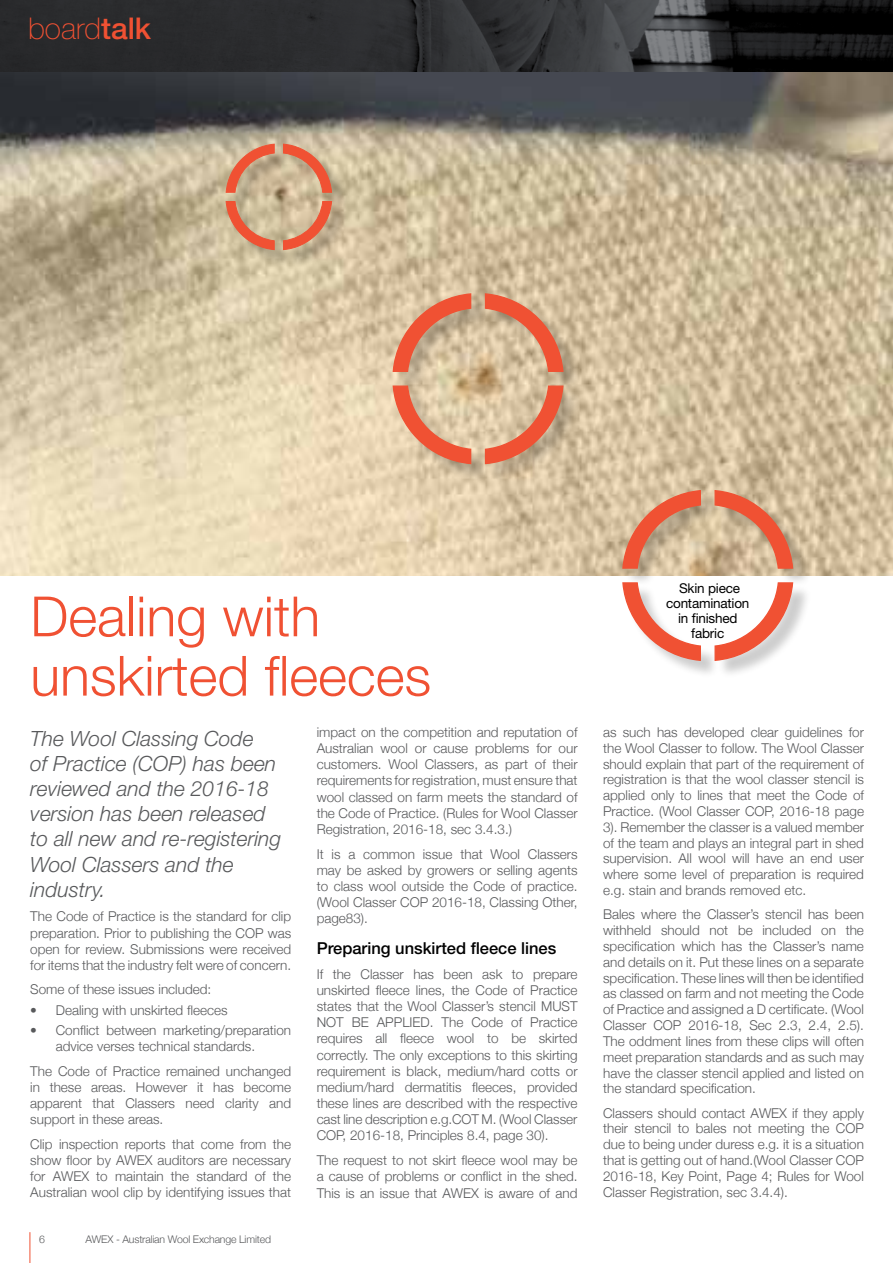
<style>
.page{position:relative;width:893px;height:1263px;background:#fff}
.page>*{position:absolute;margin:0;border:0;box-sizing:border-box;transform-origin:0 0}
.t1{font:300 55.5px/59.4px "Helvetica Neue";color:#f05133}
.t2{font:100 30px "Helvetica Neue LT Pro";color:#f05133}
.t3{font:italic 300 21px/25.2px "Helvetica Neue LT Pro";color:#58595b}
.t4{font:500 16.5px "Helvetica Neue LT Pro";color:#000}
.t5{font:300 13.5px/16.2px "Helvetica Neue";color:#58595b;text-align:justify}
.t6{font:13.5px/15px "Helvetica Neue LT Pro";letter-spacing:-.015em;color:#000;text-align:center}
.t7{font:300 10.5px "Helvetica Neue";letter-spacing:-.015em;color:#58595b}
.s1{font-weight:500}
</style>
<div class="page">
<img style="left:0;top:72px;width:893px;height:503px">
<svg style="left:0;top:0;width:893px;height:72px;background:#2b2c2e"></svg>
<hr style="left:30px;top:1232px;width:1px;height:31px;background:#f05133">
<div style="left:395px;top:296px;width:187px;height:186px;background:#000;opacity:.2"></div>
<svg style="left:392px;top:293px;width:80px;height:80px;background:#d8a081"></svg>
<svg style="left:484px;top:293px;width:80px;height:80px;background:#d9a080"></svg>
<svg style="left:392px;top:385px;width:80px;height:80px;background:#e2aa89"></svg>
<svg style="left:484px;top:385px;width:80px;height:80px;background:#d89f80"></svg>
<div style="left:625px;top:493px;width:186px;height:186px;background:#000;opacity:.2"></div>
<svg style="left:621px;top:489px;width:81px;height:80px;background:#d69e7f"></svg>
<svg style="left:714px;top:489px;width:80px;height:80px;background:#d59c7c"></svg>
<svg style="left:622px;top:581px;width:80px;height:81px"></svg>
<svg style="left:714px;top:582px;width:80px;height:80px"></svg>
<div style="left:228px;top:147px;width:122px;height:121px;background:#000;opacity:.2"></div>
<svg style="left:225px;top:143px;width:50px;height:50px;background:#cf997a"></svg>
<svg style="left:283px;top:143px;width:49px;height:50px;background:#d79f80"></svg>
<svg style="left:225px;top:201px;width:50px;height:49px;background:#d5a07f"></svg>
<svg style="left:283px;top:201px;width:49px;height:49px;background:#d49a7a"></svg>
<h2 class="t2" style="left:28px;top:11px;width:124px">board<span class="s1">talk</span></h2>
<h1 class="t1" style="left:30px;top:586px;width:402px">Dealing with unskirted fleeces</h1>
<h3 class="t3" style="left:30px;top:725px;width:252px">The Wool Classing Code<br>of Practice (COP) has been reviewed and the 2016-18 version has been released to all new and re-registering<br>Wool Classers and the industry.</h3>
<p class="t5" style="left:30px;top:908px;width:262px">The Code of Practice is the standard for clip preparation. Prior to publishing the COP was open for review. Submissions were received for items that the industry felt were of concern.</p>
<p class="t5" style="left:30px;top:981px;width:183px">Some of these issues included:</p>
<p class="t5" style="left:30px;top:1002px;width:199px">• Dealing with unskirted fleeces</p>
<p class="t5" style="left:56px;top:1022px;width:237px;text-indent:-26px">• Conflict between marketing/preparation advice verses technical standards.</p>
<p class="t5" style="left:30px;top:1063px;width:262px">The Code of Practice remained unchanged in these areas. However it has become apparent that Classers need clarity and support in these areas.</p>
<p class="t5" style="left:30px;top:1136px;width:262px">Clip inspection reports that come from the show floor by AWEX auditors are necessary for AWEX to maintain the standard of the Australian wool clip by identifying issues that</p>
<p class="t5" style="left:317px;top:724px;width:262px">impact on the competition and reputation of Australian wool or cause problems for our customers. Wool Classers, as part of their requirements for registration, must ensure that wool classed on farm meets the standard of the Code of Practice. (Rules for Wool Classer Registration, 2016-18, sec 3.4.3.)</p>
<p class="t5" style="left:317px;top:845px;width:262px">It is a common issue that Wool Classers may be asked by growers or selling agents to class wool outside the Code of practice. (Wool Classer COP 2016-18, Classing Other, page83).</p>
<p class="t4" style="left:317px;top:938px;width:241px">Preparing unskirted fleece lines</p>
<p class="t5" style="left:317px;top:965px;width:262px">If the Classer has been ask to prepare unskirted fleece lines, the Code of Practice states that the Wool Classer’s stencil MUST NOT BE APPLIED. The Code of Practice requires all fleece wool to be skirted correctly. The only exceptions to this skirting requirement is black, medium/hard cotts or medium/hard dermatitis fleeces, provided these lines are described with the respective cast line description e.g.COT M. (Wool Classer COP, 2016-18, Principles 8.4, page 30).</p>
<p class="t5" style="left:317px;top:1152px;width:262px">The request to not skirt fleece wool may be a cause of problems or conflict in the shed.<br>This is an issue that AWEX is aware of and</p>
<p class="t7" style="left:39px;top:1233px;width:7px">6</p>
<p class="t7" style="left:86px;top:1233px;width:187px">AWEX - Australian Wool Exchange Limited</p>
<p class="t6" style="left:666px;top:580px;width:85px">Skin piece contamination in finished fabric</p>
<p class="t5" style="left:603px;top:724px;width:262px;line-height:15.8px">as such has developed clear guidelines for the Wool Classer to follow. The Wool Classer should explain that part of the requirement of registration is that the wool classer stencil is applied only to lines that meet the Code of Practice. (Wool Classer COP, 2016-18 page 3). Remember the classer is a valued member of the team and plays an integral part in shed supervision. All wool will have an end user where some level of preparation is required e.g. stain and brands removed etc.</p>
<p class="t5" style="left:603px;top:906px;width:262px;line-height:15.8px">Bales where the Classer’s stencil has been withheld should not be included on the specification which has the Classer’s name and details on it. Put these lines on a separate specification. These lines will then be identified as classed on farm and not meeting the Code of Practice and assigned a D certificate. (Wool Classer COP 2016-18, Sec 2.3, 2.4, 2.5).<br>The oddment lines from these clips will often meet preparation standards and as such may have the classer stencil applied and listed on the standard specification.</p>
<p class="t5" style="left:603px;top:1105px;width:262px;line-height:15.8px">Classers should contact AWEX if they apply their stencil to bales not meeting the COP due to being under duress e.g. it is a situation that is getting out of hand.(Wool Classer COP 2016-18, Key Point, Page 4; Rules for Wool Classer Registration, sec 3.4.4).</p>
</div>
